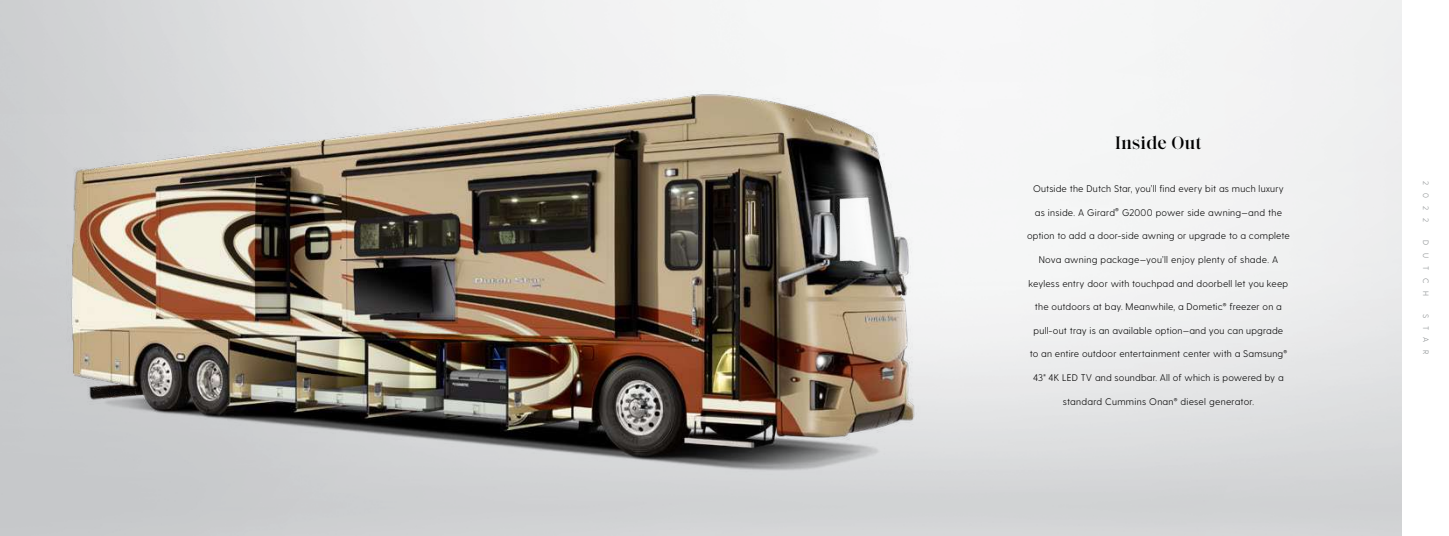
<style>
.page{position:relative;width:1449px;height:536px;background:#fff}
.page>*{position:absolute;margin:0;border:0;box-sizing:border-box;transform-origin:0 0}
.t1{font:18.38px "Vultura";letter-spacing:.025em;color:#000}
.t2{font:300 9.62px "Greycliff CF";letter-spacing:.02em;color:#000}
.t3{font:300 7.88px "Greycliff CF";letter-spacing:1em;color:#8b8f91}
</style>
<div class="page">
<img style="left:53px;top:7px;width:898px;height:529px">
<h1 class="t1" style="left:1115px;top:131px;width:87px">Inside Out</h1>
<p class="t2" style="left:1033px;top:183px;width:252px">Outside the Dutch Star, you’ll find every bit as much luxury</p>
<p class="t2" style="left:1035px;top:206px;width:249px">as inside. A Girard<sup>®</sup> G2000 power side awning—and the</p>
<p class="t2" style="left:1027px;top:230px;width:264px">option to add a door-side awning or upgrade to a complete</p>
<p class="t2" style="left:1039px;top:254px;width:241px">Nova awning package—you’ll enjoy plenty of shade. A</p>
<p class="t2" style="left:1029px;top:277px;width:261px">keyless entry door with touchpad and doorbell let you keep</p>
<p class="t2" style="left:1035px;top:301px;width:248px">the outdoors at bay. Meanwhile, a Dometic<sup>®</sup> freezer on a</p>
<p class="t2" style="left:1034px;top:324px;width:251px">pull-out tray is an available option—and you can upgrade</p>
<p class="t2" style="left:1030px;top:348px;width:259px">to an entire outdoor entertainment center with a Samsung<sup>®</sup></p>
<p class="t2" style="left:1033px;top:372px;width:252px">43" 4K LED TV and soundbar. All of which is powered by a</p>
<p class="t2" style="left:1063px;top:395px;width:193px">standard Cummins Onan<sup>®</sup> diesel generator.</p>
<p class="t3" style="left:1431px;top:181px;width:42px;rotate:90deg">2022</p>
<p class="t3" style="left:1431px;top:240px;width:58px;rotate:90deg">DUTCH</p>
<p class="t3" style="left:1431px;top:314px;width:42px;rotate:90deg">STAR</p>
</div>
